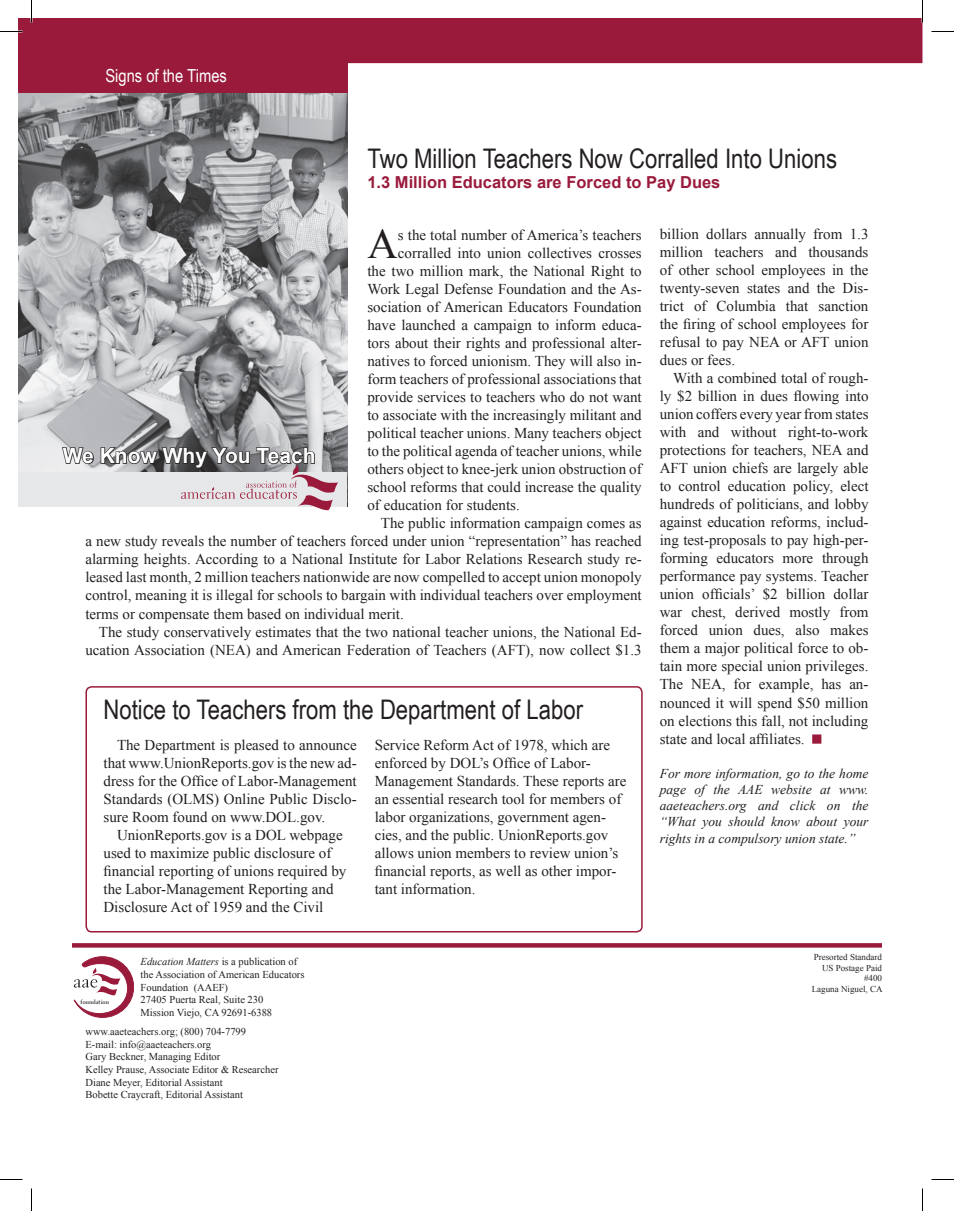
<style>
.page{position:relative;width:954px;height:1211px;background:#fff}
.page>*{position:absolute;margin:0;border:0;box-sizing:border-box;transform-origin:0 0}
.t1{font:42.15px "Times New Roman";color:#231f20}
.t2{font:27px "Arial Narrow";color:#231f20}
.t3{font:700 21px "Arial";color:#fff}
.t4{font:18px "Arial Narrow";color:#fff}
.t5{font:700 16.5px "Arial";color:#9a1a3b}
.t6{font:15px/18px "Times New Roman";color:#231f20;text-align:justify}
.t7{font:italic 13.5px/16.2px "Times New Roman";color:#231f20;text-align:justify}
.t8{font:10.5px/12.6px "Times New Roman";color:#231f20}
.t9{font:9px/10.8px "Times New Roman";color:#231f20;text-align:right}
.t10{font:6px "Transitional 521 BT Bold A";color:#231f20}
.s1{font-style:italic}
</style>
<div class="page">
<div style="left:19px;top:19px;width:903px;height:43px;background:#9a1a3b"></div>
<div style="left:18px;top:18px;width:904px;height:45px;border:2px solid #9a1a3b"></div>
<svg style="left:72px;top:943px;width:810px;height:4px;background:#9d2141"></svg>
<div style="left:18px;top:61px;width:329px;height:34px;background:#9a1a3b"></div>
<div style="left:85px;top:686px;width:558px;height:246px;border:2px solid #9a1a3b;border-radius:5px"></div>
<div style="left:812px;top:734px;width:9px;height:9px;background:#9a1a3b;border:2px solid #9a1a3b"></div>
<img style="left:18px;top:93px;width:329px;height:414px">
<div style="left:19px;top:472px;width:328px;height:35px;background:#e6e7e9"></div>
<svg style="left:61px;top:446px;width:277px;height:64px"></svg>
<svg style="left:74px;top:956px;width:60px;height:61px"></svg>
<svg style="left:0;top:31px;width:22px;height:1px"></svg>
<svg style="left:932px;top:31px;width:22px;height:1px"></svg>
<svg style="left:0;top:1179px;width:22px;height:1px"></svg>
<svg style="left:932px;top:1179px;width:22px;height:1px"></svg>
<svg style="left:31px;top:0;width:1px;height:22px"></svg>
<svg style="left:31px;top:1188px;width:1px;height:22px"></svg>
<svg style="left:922px;top:0;width:1px;height:22px"></svg>
<svg style="left:922px;top:1188px;width:1px;height:22px"></svg>
<p class="t4" style="left:105px;top:65px;width:123px">Signs of the Times</p>
<h2 class="t2" style="left:367px;top:143px;width:471px">Two Million Teachers Now Corralled Into Unions</h2>
<p class="t5" style="left:367px;top:173px;width:355px">1.3 Million Educators are Forced to Pay Dues</p>
<h1 class="t1" style="left:367px;top:220px;width:32px">A</h1>
<p class="t6" style="left:398px;top:226px;width:245px">s the total number of America’s teachers</p>
<p class="t6" style="left:660px;top:225px;width:210px">billion dollars annually from 1.3 million teachers and thousands of other school employees in the twenty-seven states and the Dis&shy;trict of Columbia that sanction the firing of school employees for refusal to pay NEA or AFT union dues or fees.</p>
<p class="t6" style="left:660px;top:369px;width:210px;text-indent:14px">With a combined total of rough&shy;ly $2 billion in dues flowing into union coffers every year from states with and without right-to-work protections for teachers, NEA and AFT union chiefs are largely able to control education policy, elect hundreds of politicians, and lobby against education reforms, includ&shy;ing test-proposals to pay high-per&shy;forming educators more through performance pay systems. Teacher union officials’ $2 billion dollar war chest, derived mostly from forced union dues, also makes them a major political force to ob&shy;tain more special union privileges.<br>The NEA, for example, has an&shy;nounced it will spend $50 million on elections this fall, not including state and local affiliates.</p>
<p class="t7" style="left:660px;top:765px;width:210px">For more information, go to the home page of the AAE website at www. aaeteachers.org and click on the “What you should know about your rights in a compulsory union state.”</p>
<p class="t6" style="left:398px;top:244px;width:245px">corralled into union collectives crosses</p>
<p class="t6" style="left:367px;top:262px;width:276px">the two million mark, the National Right to</p>
<p class="t6" style="left:367px;top:280px;width:276px">Work Legal Defense Foundation and the As-</p>
<p class="t6" style="left:367px;top:298px;width:276px">sociation of American Educators Foundation</p>
<p class="t6" style="left:367px;top:316px;width:276px">have launched a campaign to inform educa-</p>
<p class="t6" style="left:367px;top:334px;width:276px">tors about their rights and professional alter-</p>
<p class="t6" style="left:367px;top:352px;width:276px">natives to forced unionism. They will also in-</p>
<p class="t6" style="left:367px;top:370px;width:276px">form teachers of professional associations that</p>
<p class="t6" style="left:367px;top:388px;width:276px">provide services to teachers who do not want</p>
<p class="t6" style="left:367px;top:406px;width:276px">to associate with the increasingly militant and</p>
<p class="t6" style="left:367px;top:424px;width:276px">political teacher unions. Many teachers object</p>
<p class="t6" style="left:367px;top:442px;width:276px">to the political agenda of teacher unions, while</p>
<p class="t6" style="left:367px;top:460px;width:276px">others object to knee-jerk union obstruction of</p>
<p class="t6" style="left:367px;top:478px;width:276px">school reforms that could increase the quality</p>
<p class="t6" style="left:367px;top:496px;width:154px">of education for students.</p>
<p class="t6" style="left:381px;top:514px;width:262px">The public information campaign comes as</p>
<p class="t6" style="left:85px;top:532px;width:558px">a new study reveals the number of teachers forced under union “representation” has reached</p>
<p class="t6" style="left:85px;top:550px;width:558px">alarming heights. According to a National Institute for Labor Relations Research study re-</p>
<p class="t6" style="left:85px;top:568px;width:558px">leased last month, 2 million teachers nationwide are now compelled to accept union monopoly</p>
<p class="t6" style="left:85px;top:586px;width:558px">control, meaning it is illegal for schools to bargain with individual teachers over employment</p>
<p class="t6" style="left:85px;top:604px;width:320px">terms or compensate them based on individual merit.</p>
<p class="t6" style="left:99px;top:622px;width:544px">The study conservatively estimates that the two national teacher unions, the National Ed-</p>
<p class="t6" style="left:85px;top:640px;width:558px">ucation Association (NEA) and American Federation of Teachers (AFT), now collect $1.3</p>
<h3 class="t3" style="left:63px;top:444px;width:254px">We Know Why You Teach</h3>
<h2 class="t2" style="left:104px;top:694px;width:481px">Notice to Teachers from the Department of Labor</h2>
<p class="t6" style="left:104px;top:736px;width:255px;text-indent:14px">The Department is pleased to announce that www.UnionReports.gov is the new ad&shy;dress for the Office of Labor-Management Standards (OLMS) Online Public Disclo&shy;sure Room found on www.DOL.gov.</p>
<p class="t6" style="left:104px;top:826px;width:244px;text-align:left;text-indent:14px">UnionReports.gov is a DOL webpage used to maximize public disclosure of financial reporting of unions required by the Labor-Management Reporting and Disclosure Act of 1959 and the Civil</p>
<p class="t6" style="left:375px;top:736px;width:253px;text-align:left">Service Reform Act of 1978, which are enforced by DOL’s Office of Labor-Management Standards. These reports are an essential research tool for members of labor organizations, government agen&shy;cies, and the public. UnionReports.gov allows union members to review union’s financial reports, as well as other impor&shy;tant information.</p>
<p class="t8" style="left:141px;top:955px;width:165px"><span class="s1">Education Matters</span> is a publication of the Association of American Educators<br>Foundation (AAEF)<br>27405 Puerta Real, Suite 230<br>Mission Viejo, CA 92691-6388</p>
<p class="t8" style="left:86px;top:1025px;width:195px">www.aaeteachers.org; (800) 704-7799<br>E-mail: info@aaeteachers.org<br>Gary Beckner, Managing Editor<br>Kelley Prause, Associate Editor &amp; Researcher Diane Meyer, Editorial Assistant<br>Bobette Craycraft, Editorial Assistant</p>
<p class="t10" style="left:81px;top:997px;width:30px">foundation</p>
<p class="t9" style="left:812px;top:951px;width:72px">Presorted Standard<br>US Postage Paid #400<br>Laguna Niguel, CA</p>
</div>
